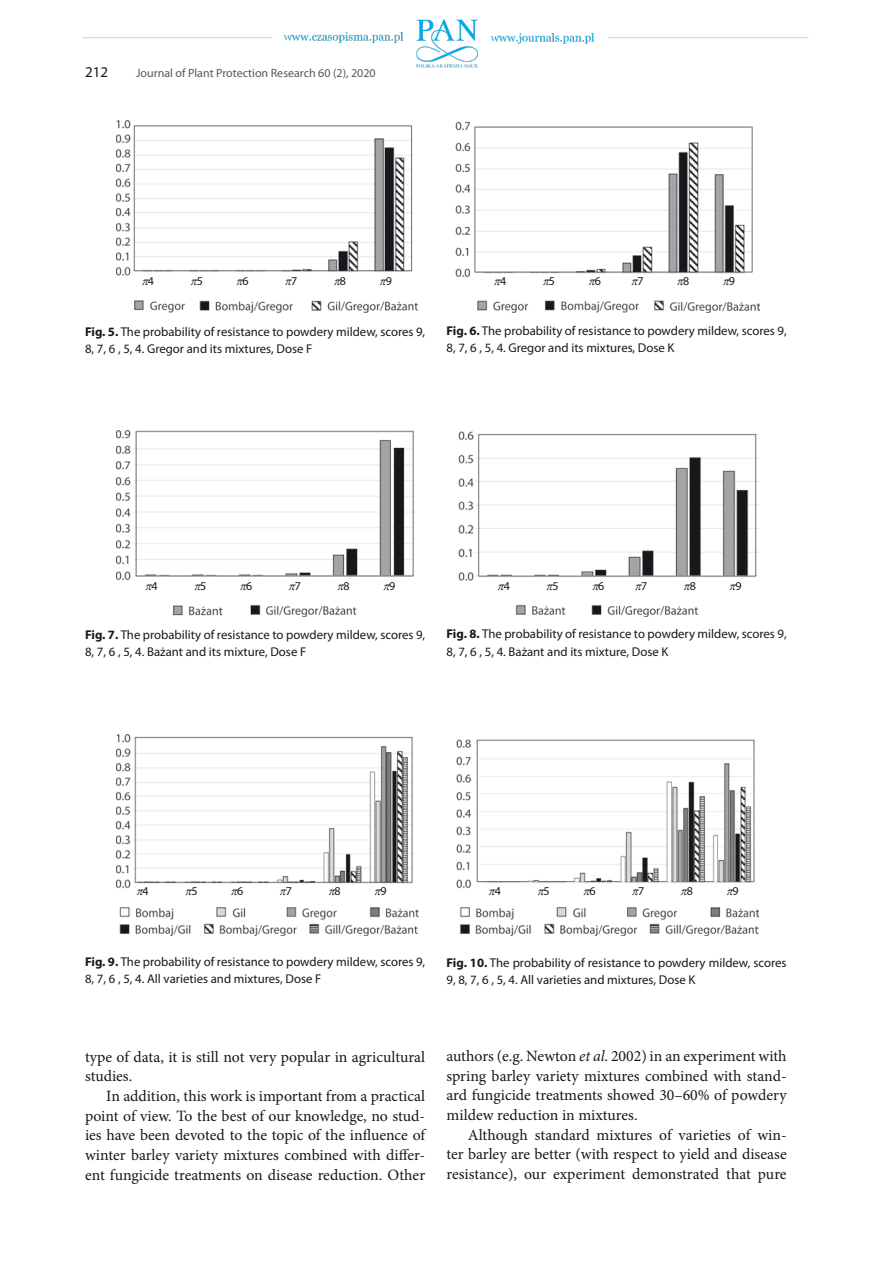
<style>
.page{position:relative;width:893px;height:1263px;background:#fff}
.page>*{position:absolute;margin:0;border:0;box-sizing:border-box;transform-origin:0 0}
.t1{font:15.75px/19.6px "Minion Pro";color:#1a171c;text-align:justify}
.t2{font:15px "Myriad Pro";color:#1a171c}
.t3{font:12.75px/17.2px "Myriad Pro";color:#1a171c}
.t4{font:12px "Myriad Pro";color:#58585a}
.t5{font:12px "Myriad Pro";color:#1a171c}
.s1{font-weight:700}
.s2{font-style:italic}
</style>
<div class="page">
<img style="left:82px;top:19px;width:727px;height:49px">
<img style="left:117px;top:431px;width:641px;height:186px">
<img style="left:116px;top:735px;width:642px;height:200px">
<img style="left:117px;top:120px;width:643px;height:192px">
<svg style="left:136px;top:890px;width:8px;height:5px"></svg>
<svg style="left:185px;top:890px;width:7px;height:5px"></svg>
<svg style="left:231px;top:890px;width:7px;height:5px"></svg>
<svg style="left:280px;top:890px;width:7px;height:5px"></svg>
<svg style="left:328px;top:890px;width:8px;height:5px"></svg>
<svg style="left:374px;top:890px;width:7px;height:5px"></svg>
<svg style="left:489px;top:890px;width:7px;height:5px"></svg>
<svg style="left:537px;top:890px;width:8px;height:5px"></svg>
<svg style="left:583px;top:890px;width:7px;height:5px"></svg>
<svg style="left:632px;top:890px;width:7px;height:5px"></svg>
<svg style="left:681px;top:890px;width:7px;height:5px"></svg>
<svg style="left:726px;top:890px;width:8px;height:5px"></svg>
<svg style="left:145px;top:585px;width:8px;height:5px"></svg>
<svg style="left:194px;top:585px;width:7px;height:5px"></svg>
<svg style="left:240px;top:585px;width:7px;height:5px"></svg>
<svg style="left:288px;top:585px;width:8px;height:5px"></svg>
<svg style="left:337px;top:585px;width:8px;height:5px"></svg>
<svg style="left:383px;top:585px;width:7px;height:5px"></svg>
<svg style="left:497px;top:585px;width:8px;height:5px"></svg>
<svg style="left:546px;top:585px;width:8px;height:5px"></svg>
<svg style="left:592px;top:585px;width:7px;height:5px"></svg>
<svg style="left:635px;top:585px;width:7px;height:5px"></svg>
<svg style="left:683px;top:585px;width:8px;height:5px"></svg>
<svg style="left:729px;top:585px;width:7px;height:5px"></svg>
<svg style="left:142px;top:279px;width:7px;height:6px"></svg>
<svg style="left:190px;top:279px;width:8px;height:6px"></svg>
<svg style="left:236px;top:279px;width:7px;height:6px"></svg>
<svg style="left:285px;top:279px;width:7px;height:6px"></svg>
<svg style="left:334px;top:279px;width:7px;height:6px"></svg>
<svg style="left:379px;top:279px;width:8px;height:6px"></svg>
<svg style="left:494px;top:279px;width:7px;height:6px"></svg>
<svg style="left:543px;top:279px;width:7px;height:6px"></svg>
<svg style="left:588px;top:279px;width:8px;height:6px"></svg>
<svg style="left:631px;top:279px;width:7px;height:6px"></svg>
<svg style="left:677px;top:279px;width:7px;height:6px"></svg>
<svg style="left:723px;top:279px;width:7px;height:6px"></svg>
<p class="t2" style="left:85px;top:63px;width:25px">212</p>
<p class="t4" style="left:136px;top:66px;width:241px">Journal of Plant Protection Research 60 (2), 2020</p>
<p class="t5" style="left:148px;top:273px;width:8px">4</p>
<p class="t5" style="left:197px;top:273px;width:8px">5</p>
<p class="t5" style="left:242px;top:273px;width:8px">6</p>
<p class="t5" style="left:291px;top:273px;width:8px">7</p>
<p class="t5" style="left:340px;top:273px;width:8px">8</p>
<p class="t5" style="left:386px;top:273px;width:8px">9</p>
<p class="t5" style="left:500px;top:273px;width:8px">4</p>
<p class="t5" style="left:549px;top:273px;width:8px">5</p>
<p class="t5" style="left:595px;top:273px;width:8px">6</p>
<p class="t5" style="left:637px;top:273px;width:8px">7</p>
<p class="t5" style="left:683px;top:273px;width:8px">8</p>
<p class="t5" style="left:729px;top:273px;width:8px">9</p>
<p class="t3" style="left:85px;top:323px;width:342px"><span class="s1">Fig. 5.</span> The probability of resistance to powdery mildew, scores 9,<br>8, 7, 6 , 5, 4. Gregor and its mixtures, Dose F</p>
<p class="t3" style="left:446px;top:321px;width:342px"><span class="s1">Fig. 6.</span> The probability of resistance to powdery mildew, scores 9,<br>8, 7, 6 , 5, 4. Gregor and its mixtures, Dose K</p>
<p class="t5" style="left:152px;top:579px;width:8px">4</p>
<p class="t5" style="left:200px;top:579px;width:8px">5</p>
<p class="t5" style="left:246px;top:579px;width:8px">6</p>
<p class="t5" style="left:295px;top:579px;width:8px">7</p>
<p class="t5" style="left:344px;top:579px;width:8px">8</p>
<p class="t5" style="left:389px;top:579px;width:8px">9</p>
<p class="t5" style="left:504px;top:579px;width:8px">4</p>
<p class="t5" style="left:553px;top:579px;width:8px">5</p>
<p class="t5" style="left:598px;top:579px;width:8px">6</p>
<p class="t5" style="left:641px;top:579px;width:8px">7</p>
<p class="t5" style="left:690px;top:579px;width:8px">8</p>
<p class="t5" style="left:735px;top:579px;width:8px">9</p>
<p class="t3" style="left:85px;top:626px;width:342px"><span class="s1">Fig. 7.</span> The probability of resistance to powdery mildew, scores 9,<br>8, 7, 6 , 5, 4. Bażant and its mixture, Dose F</p>
<p class="t3" style="left:446px;top:625px;width:342px"><span class="s1">Fig. 8.</span> The probability of resistance to powdery mildew, scores 9,<br>8, 7, 6 , 5, 4. Bażant and its mixture, Dose K</p>
<p class="t5" style="left:143px;top:884px;width:8px">4</p>
<p class="t5" style="left:191px;top:884px;width:8px">5</p>
<p class="t5" style="left:237px;top:884px;width:8px">6</p>
<p class="t5" style="left:286px;top:884px;width:8px">7</p>
<p class="t5" style="left:335px;top:884px;width:8px">8</p>
<p class="t5" style="left:380px;top:884px;width:8px">9</p>
<p class="t5" style="left:495px;top:884px;width:8px">4</p>
<p class="t5" style="left:544px;top:884px;width:8px">5</p>
<p class="t5" style="left:589px;top:884px;width:8px">6</p>
<p class="t5" style="left:638px;top:884px;width:8px">7</p>
<p class="t5" style="left:687px;top:884px;width:8px">8</p>
<p class="t5" style="left:733px;top:884px;width:8px">9</p>
<p class="t3" style="left:85px;top:953px;width:342px"><span class="s1">Fig. 9.</span> The probability of resistance to powdery mildew, scores 9,<br>8, 7, 6 , 5, 4. All varieties and mixtures, Dose F</p>
<p class="t3" style="left:446px;top:953px;width:342px"><span class="s1">Fig. 10.</span> The probability of resistance to powdery mildew, scores<br>9, 8, 7, 6 , 5, 4. All varieties and mixtures, Dose K</p>
<p class="t1" style="left:85px;top:1047px;width:342px">type of data, it is still not very popular in agricultural studies.</p>
<p class="t1" style="left:85px;top:1086px;width:342px;text-indent:21px">In addition, this work is important from a practical point of view. To the best of our knowledge, no stud&shy;ies have been devoted to the topic of the influence of winter barley variety mixtures combined with differ&shy;ent fungicide treatments on disease reduction. Other</p>
<p class="t1" style="left:446px;top:1046px;width:342px">authors (e.g. Newton <span class="s2">et al</span>. 2002) in an experiment with spring barley variety mixtures combined with stand&shy;ard fungicide treatments showed 30–60% of powdery mildew reduction in mixtures.</p>
<p class="t1" style="left:446px;top:1125px;width:342px;text-indent:21px">Although standard mixtures of varieties of win&shy;ter barley are better (with respect to yield and disease resistance), our experiment demonstrated that pure</p>
</div>
